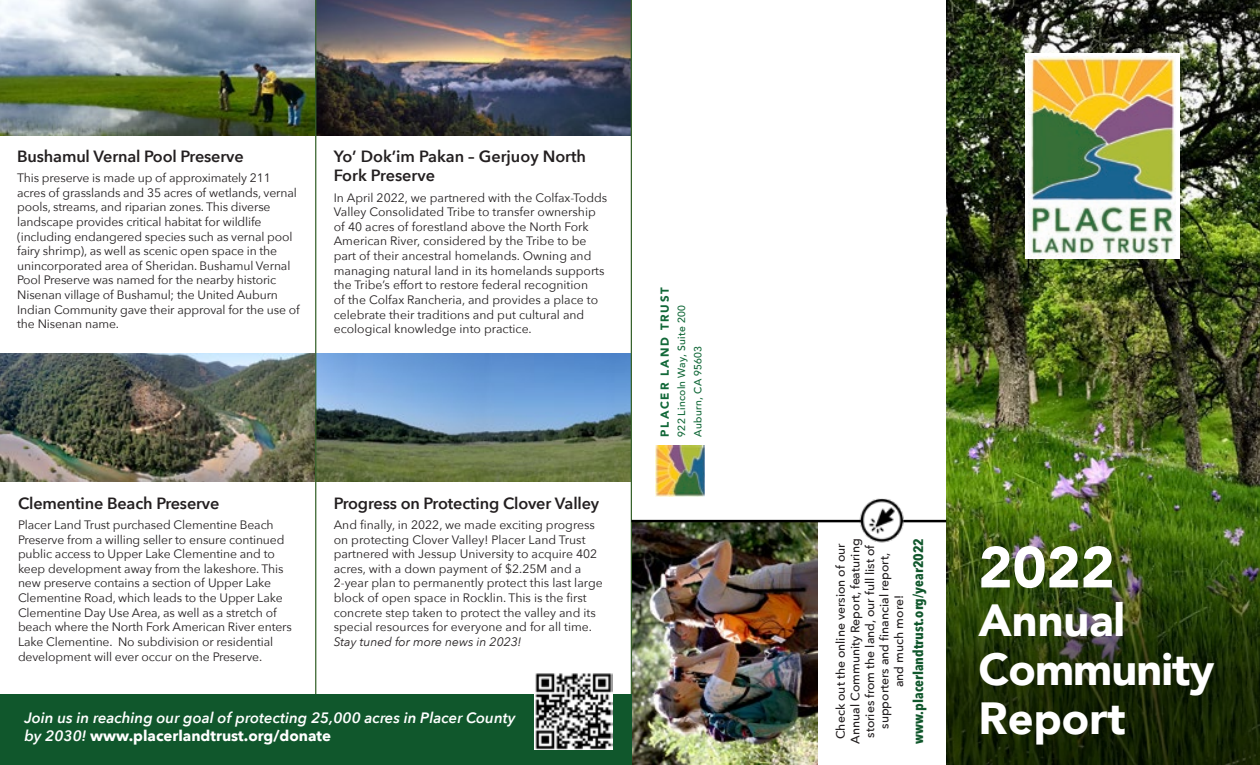
<style>
.page{position:relative;width:1260px;height:765px;background:#fff}
.page>*{position:absolute;margin:0;border:0;box-sizing:border-box;transform-origin:0 0}
.t1{font:900 57.5px "Avenir";color:#fff}
.t2{font:900 45px/48.8px "Avenir";color:#fff}
.Paragraph_Style_1{font:600 16.25px/19.5px "Avenir Next";letter-spacing:-.01em;color:#231f20}
.t3{font:italic 600 15px/18px "Avenir Next";color:#fff}
.t4{font:700 13.75px "Avenir Next Condensed";color:#10572c;scale:1.05 1}
.Paragraph_Style_1-2{font:12.25px/14.6px "Avenir Next";letter-spacing:-.01em;color:#231f20}
.t5{font:500 12.25px/14.6px "Avenir Next";color:#231f20;text-align:center}
.t6{font:900 11.5px "Avenir";letter-spacing:.155em;color:#116838}
.t7{font:500 10.38px "Avenir";letter-spacing:.025em;color:#116838}
.s1{font-style:italic}
.s2{font-weight:700;font-style:normal}
</style>
<div class="page">
<img style="left:946px;top:0;width:314px;height:483px">
<img style="left:946px;top:483px;width:314px;height:282px">
<div style="left:1025px;top:54px;width:155px;height:205px;background:#fff"></div>
<img style="left:1028px;top:57px;width:148px;height:200px">
<img style="left:632px;top:522px;width:185px;height:243px">
<img style="left:0;top:0;width:315px;height:135px">
<img style="left:0;top:353px;width:315px;height:129px">
<svg style="left:316px;top:353px;width:315px;height:129px;background:#678794"></svg>
<img style="left:316px;top:0;width:315px;height:135px">
<hr style="left:631px;top:0;width:1px;height:765px;background:#37632c">
<hr style="left:315px;top:0;width:1px;height:738px;background:#37632c">
<div style="left:0;top:695px;width:632px;height:70px;background:#10572c"></div>
<img style="left:534px;top:673px;width:79px;height:77px">
<img style="left:655px;top:445px;width:50px;height:51px">
<hr style="left:631px;top:520px;width:315px;height:2px;background:#000">
<img style="left:858px;top:498px;width:47px;height:45px">
<p class="Paragraph_Style_1" style="left:17px;top:146px;width:228px">Bushamul Vernal Pool Preserve</p>
<p class="Paragraph_Style_1-2" style="left:17px;top:170px;width:284px">This preserve is made up of approximately 211 acres of grasslands and 35 acres of wetlands, vernal pools, streams, and riparian zones. This diverse landscape provides critical habitat for wildlife (including endangered species such as vernal pool fairy shrimp), as well as scenic open space in the unincorporated area of Sheridan. Bushamul Vernal Pool Preserve was named for the nearby historic Nisenan village of Bushamul; the United Auburn Indian Community gave their approval for the use of the Nisenan name.</p>
<p class="Paragraph_Style_1" style="left:334px;top:146px;width:254px">Yo’ Dok’im Pakan – Gerjuoy North<br>Fork Preserve</p>
<p class="Paragraph_Style_1-2" style="left:334px;top:189px;width:275px">In April 2022, we partnered with the Colfax-Todds Valley Consolidated Tribe to transfer ownership of 40 acres of forestland above the North Fork American River, considered by the Tribe to be part of their ancestral homelands. Owning and managing natural land in its homelands supports the Tribe’s effort to restore federal recognition<br>of the Colfax Rancheria, and provides a place to celebrate their traditions and put cultural and ecological knowledge into practice.</p>
<p class="Paragraph_Style_1" style="left:18px;top:493px;width:203px">Clementine Beach Preserve</p>
<p class="Paragraph_Style_1-2" style="left:18px;top:517px;width:275px">Placer Land Trust purchased Clementine Beach Preserve from a willing seller to ensure continued public access to Upper Lake Clementine and to keep development away from the lakeshore. This new preserve contains a section of Upper Lake Clementine Road, which leads to the Upper Lake Clementine Day Use Area, as well as a stretch of beach where the North Fork American River enters Lake Clementine. No subdivision or residential development will ever occur on the Preserve.</p>
<p class="Paragraph_Style_1" style="left:334px;top:493px;width:267px">Progress on Protecting Clover Valley</p>
<p class="Paragraph_Style_1-2" style="left:334px;top:517px;width:270px">And finally, in 2022, we made exciting progress on protecting Clover Valley! Placer Land Trust partnered with Jessup University to acquire 402 acres, with a down payment of $2.25M and a 2-year plan to permanently protect this last large block of open space in Rocklin. This is the first concrete step taken to protect the valley and its special resources for everyone and for all time.<br><span class="s1">Stay tuned for more news in 2023!</span></p>
<p class="t3" style="left:24px;top:708px;width:493px">Join us in reaching our goal of protecting 25,000 acres in Placer County by 2030! <span class="s2">www.placerlandtrust.org/donate</span></p>
<p class="t6" style="left:655px;top:437px;width:151px;rotate:-90deg">PLACER LAND TRUST</p>
<p class="t7" style="left:673px;top:437px;width:133px;rotate:-90deg">922 Lincoln Way, Suite 200</p>
<p class="t7" style="left:689px;top:437px;width:92px;rotate:-90deg">Auburn, CA 95603</p>
<p class="t5" style="left:833px;top:744px;width:207px;rotate:-90deg">Check out the online version of our<br>Annual Community Report, featuring stories from the land, our full list of supporters and financial report,<br>and much more!</p>
<p class="t4" style="left:910px;top:744px;width:198px;rotate:-90deg">www.placerlandtrust.org/year2022</p>
<p class="t1" style="left:979px;top:518px;width:138px">2022</p>
<p class="t2" style="left:979px;top:595px;width:238px">Annual<br>Community<br>Report</p>
</div>
